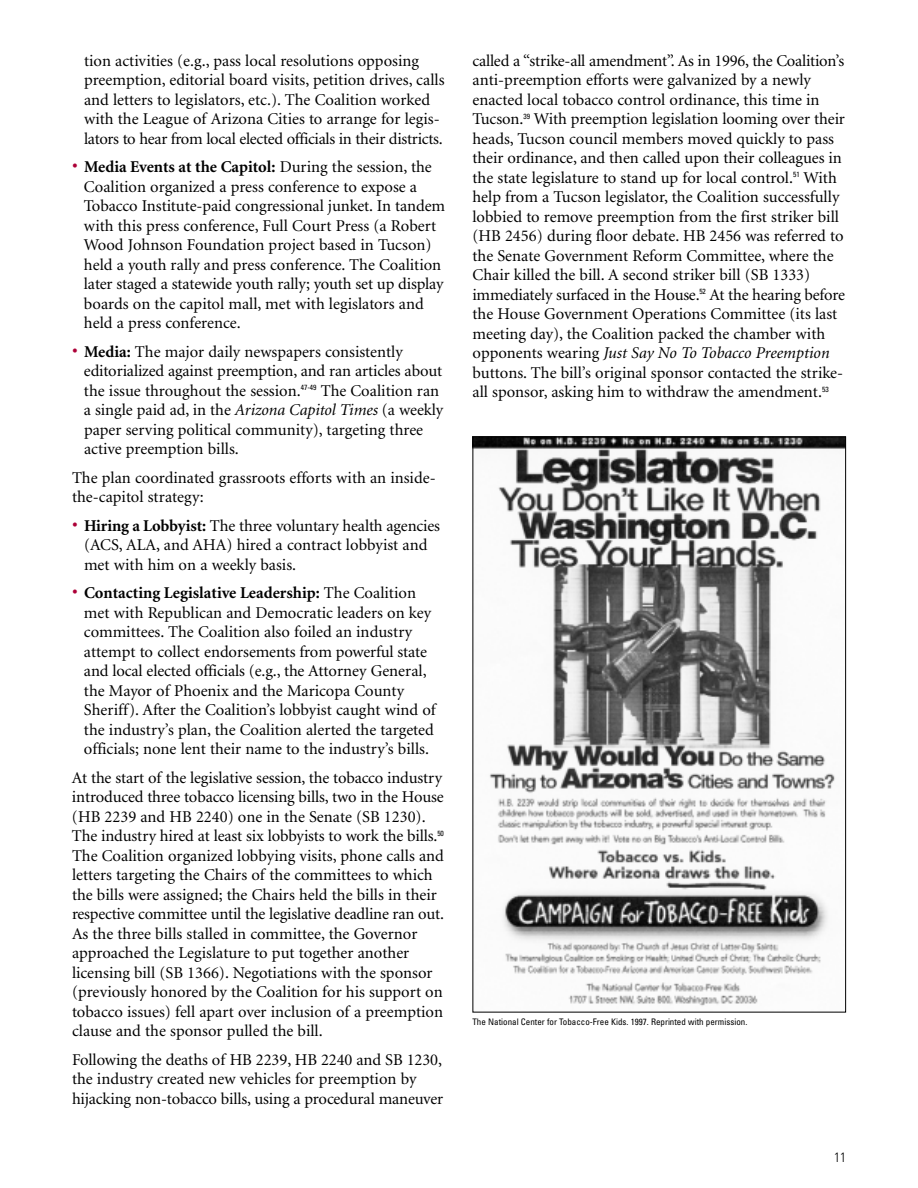
<style>
.page{position:relative;width:918px;height:1188px;background:#fff}
.page>*{position:absolute;margin:0;border:0;box-sizing:border-box;transform-origin:0 0}
.t1{font:16.5px/19.5px "Minion";color:#000}
.t2{font:300 condensed 13.5px "Univers";color:#000}
.t3{font:condensed 9px "Univers";color:#000}
.s1{font-size:19.5px;color:#ad0038}
.s2{font-weight:700}
.s3{font-style:italic}
</style>
<div class="page">
<img style="left:474px;top:438px;width:370px;height:568px">
<p class="t1" style="left:84px;top:52px;width:362px">tion activities (e.g., pass local resolutions opposing preemption, editorial board visits, petition drives, calls and letters to legislators, etc.). The Coalition worked with the League of Arizona Cities to arrange for legis&shy;lators to hear from local elected officials in their districts.</p>
<p class="t1" style="left:84px;top:159px;width:363px;text-indent:-12px"><span class="s1">•</span> <span class="s2">Media Events at the Capitol:</span> During the session, the Coalition organized a press conference to expose a Tobacco Institute-paid congressional junket. In tandem with this press conference, Full Court Press (a Robert Wood Johnson Foundation project based in Tucson) held a youth rally and press conference. The Coalition later staged a statewide youth rally; youth set up display boards on the capitol mall, met with legislators and held a press conference.</p>
<p class="t1" style="left:84px;top:343px;width:361px;text-indent:-12px"><span class="s1">•</span> <span class="s2">Media:</span> The major daily newspapers consistently editorialized against preemption, and ran articles about the issue throughout the session.<sup>47-49</sup> The Coalition ran a single paid ad, in the <span class="s3">Arizona Capitol Times</span> (a weekly paper serving political community), targeting three active preemption bills.</p>
<p class="t1" style="left:72px;top:469px;width:365px">The plan coordinated grassroots efforts with an inside&shy;the-capitol strategy:</p>
<p class="t1" style="left:84px;top:517px;width:358px;text-indent:-12px"><span class="s1">•</span> <span class="s2">Hiring a Lobbyist:</span> The three voluntary health agencies (ACS, ALA, and AHA) hired a contract lobbyist and met with him on a weekly basis.</p>
<p class="t1" style="left:84px;top:585px;width:353px;text-indent:-12px"><span class="s1">•</span> <span class="s2">Contacting Legislative Leadership:</span> The Coalition met with Republican and Democratic leaders on key committees. The Coalition also foiled an industry attempt to collect endorsements from powerful state and local elected officials (e.g., the Attorney General, the Mayor of Phoenix and the Maricopa County Sheriff). After the Coalition’s lobbyist caught wind of the industry’s plan, the Coalition alerted the targeted officials; none lent their name to the industry’s bills.</p>
<p class="t1" style="left:72px;top:769px;width:374px">At the start of the legislative session, the tobacco industry introduced three tobacco licensing bills, two in the House (HB 2239 and HB 2240) one in the Senate (SB 1230).<br>The industry hired at least six lobbyists to work the bills.<sup>50<br></sup>The Coalition organized lobbying visits, phone calls and letters targeting the Chairs of the committees to which the bills were assigned; the Chairs held the bills in their respective committee until the legislative deadline ran out.<br>As the three bills stalled in committee, the Governor approached the Legislature to put together another licensing bill (SB 1366). Negotiations with the sponsor (previously honored by the Coalition for his support on tobacco issues) fell apart over inclusion of a preemption clause and the sponsor pulled the bill.</p>
<p class="t1" style="left:72px;top:1051px;width:373px">Following the deaths of HB 2239, HB 2240 and SB 1230, the industry created new vehicles for preemption by hijacking non-tobacco bills, using a procedural maneuver</p>
<p class="t1" style="left:472px;top:52px;width:374px">called a “strike-all amendment”. As in 1996, the Coalition’s anti-preemption efforts were galvanized by a newly enacted local tobacco control ordinance, this time in Tucson.<sup>39</sup> With preemption legislation looming over their heads, Tucson council members moved quickly to pass their ordinance, and then called upon their colleagues in the state legislature to stand up for local control.<sup>51</sup> With help from a Tucson legislator, the Coalition successfully lobbied to remove preemption from the first striker bill (HB 2456) during floor debate. HB 2456 was referred to the Senate Government Reform Committee, where the Chair killed the bill. A second striker bill (SB 1333) immediately surfaced in the House.<sup>52</sup> At the hearing before the House Government Operations Committee (its last meeting day), the Coalition packed the chamber with opponents wearing <span class="s3">Just Say No To Tobacco Preemption </span>buttons. The bill’s original sponsor contacted the strike&shy;all sponsor, asking him to withdraw the amendment.<sup>53</sup></p>
<p class="t3" style="left:472px;top:1019px;width:276px">The National Center for Tobacco-Free Kids. 1997. Reprinted with permission.</p>
<p class="t2" style="left:834px;top:1152px;width:13px">11</p>
</div>
